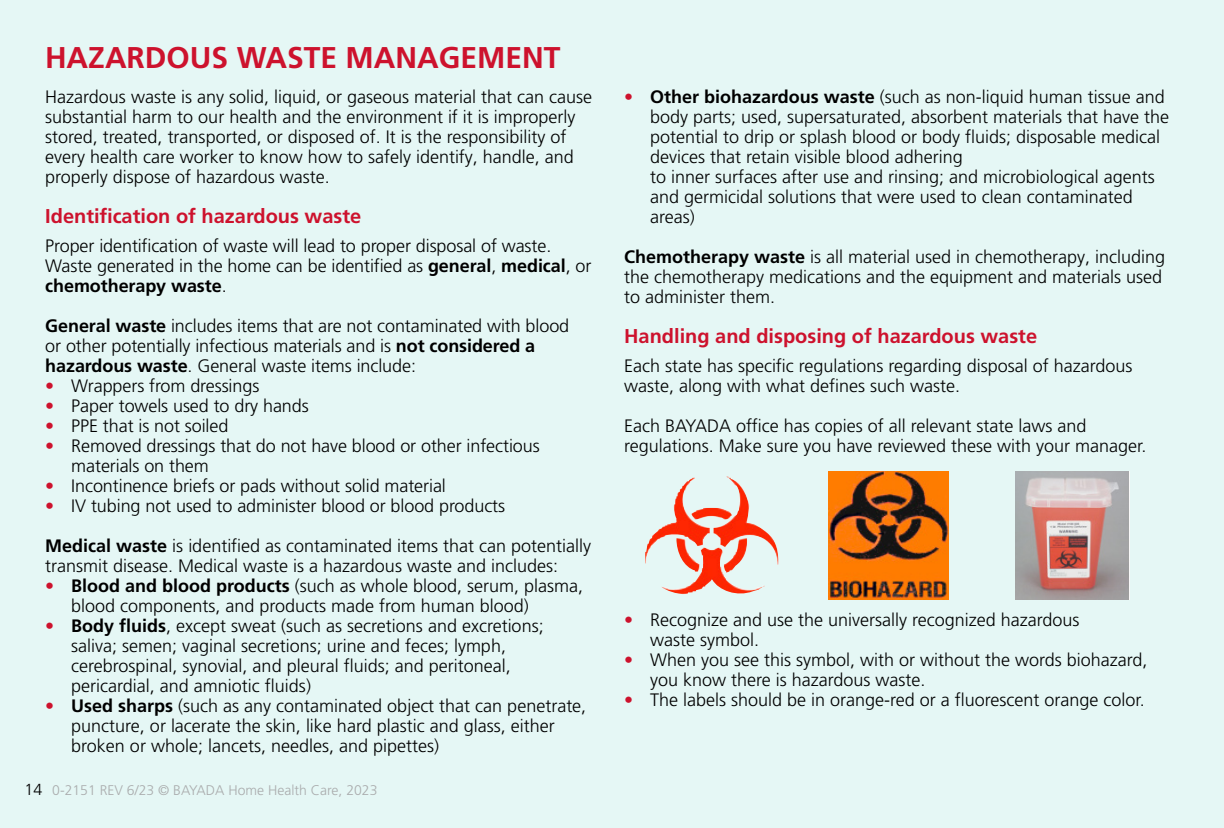
<style>
.page{position:relative;width:1224px;height:828px;background:#e5f7f5}
.page>*{position:absolute;margin:0;border:0;box-sizing:border-box;transform-origin:0 0}
.t1{font:700 30px "Frutiger LT Pro";color:#cd122d}
.t2{font:700 20px "Frutiger LT Pro";color:#cd122d}
.t3{font:300 18px/20px "Frutiger LT Pro";color:#000}
.t4{font:300 14px "Frutiger LT Pro";color:#aaacad}
.s1{font-weight:700}
.s2{color:#cd122d}
.s3{font-size:16px;color:#000}
</style>
<div class="page">
<img style="left:828px;top:472px;width:121px;height:127px">
<img style="left:1016px;top:472px;width:114px;height:127px">
<img style="left:645px;top:477px;width:133px;height:117px">
<h1 class="t1" style="left:45px;top:39px;width:517px">HAZARDOUS WASTE MANAGEMENT</h1>
<p class="t3" style="left:45px;top:87px;width:548px">Hazardous waste is any solid, liquid, or gaseous material that can cause substantial harm to our health and the environment if it is improperly stored, treated, transported, or disposed of. It is the responsibility of every health care worker to know how to safely identify, handle, and properly dispose of hazardous waste.</p>
<p class="t2" style="left:45px;top:204px;width:317px">Identification of hazardous waste</p>
<p class="t3" style="left:45px;top:236px;width:548px">Proper identification of waste will lead to proper disposal of waste.<br>Waste generated in the home can be identified as <span class="s1">general</span>, <span class="s1">medical</span>, or <span class="s1">chemotherapy waste</span>.</p>
<p class="t3" style="left:45px;top:316px;width:526px"><span class="s1">General waste</span> includes items that are not contaminated with blood or other potentially infectious materials and is <span class="s1">not considered a hazardous waste</span>. General waste items include:</p>
<p class="t3" style="left:45px;top:376px;width:216px"><span class="s2">•</span> Wrappers from dressings</p>
<p class="t3" style="left:45px;top:396px;width:265px"><span class="s2">•</span> Paper towels used to dry hands</p>
<p class="t3" style="left:45px;top:416px;width:185px"><span class="s2">•</span> PPE that is not soiled</p>
<p class="t3" style="left:71px;top:436px;width:470px;text-indent:-26px"><span class="s2">•</span> Removed dressings that do not have blood or other infectious materials on them</p>
<p class="t3" style="left:45px;top:476px;width:402px"><span class="s2">•</span> Incontinence briefs or pads without solid material</p>
<p class="t3" style="left:45px;top:496px;width:461px"><span class="s2">•</span> IV tubing not used to administer blood or blood products</p>
<p class="t3" style="left:45px;top:536px;width:547px"><span class="s1">Medical waste</span> is identified as contaminated items that can potentially transmit disease. Medical waste is a hazardous waste and includes:</p>
<p class="t3" style="left:71px;top:576px;width:513px;text-indent:-26px"><span class="s2">•</span> <span class="s1">Blood and blood products</span> (such as whole blood, serum, plasma, blood components, and products made from human blood)</p>
<p class="t3" style="left:71px;top:616px;width:474px;text-indent:-26px"><span class="s2">•</span> <span class="s1">Body fluids</span>, except sweat (such as secretions and excretions; saliva; semen; vaginal secretions; urine and feces; lymph, cerebrospinal, synovial, and pleural fluids; and peritoneal, pericardial, and amniotic fluids)</p>
<p class="t3" style="left:71px;top:696px;width:517px;text-indent:-26px"><span class="s2">•</span> <span class="s1">Used sharps</span> (such as any contaminated object that can penetrate, puncture, or lacerate the skin, like hard plastic and glass, either broken or whole; lancets, needles, and pipettes)</p>
<p class="t4" style="left:24px;top:782px;width:355px"><span class="s3">14</span> 0-2151 REV 6/23 © BAYADA Home Health Care, 2023</p>
<p class="t3" style="left:650px;top:87px;width:521px;text-indent:-26px"><span class="s2">•</span> <span class="s1">Other biohazardous waste</span> (such as non-liquid human tissue and body parts; used, supersaturated, absorbent materials that have the potential to drip or splash blood or body fluids; disposable medical devices that retain visible blood adhering<br>to inner surfaces after use and rinsing; and microbiological agents and germicidal solutions that were used to clean contaminated areas)</p>
<p class="t3" style="left:624px;top:247px;width:543px"><span class="s1">Chemotherapy waste</span> is all material used in chemotherapy, including the chemotherapy medications and the equipment and materials used to administer them.</p>
<p class="t2" style="left:624px;top:324px;width:414px">Handling and disposing of hazardous waste</p>
<p class="t3" style="left:624px;top:356px;width:510px">Each state has specific regulations regarding disposal of hazardous waste, along with what defines such waste.</p>
<p class="t3" style="left:624px;top:416px;width:524px">Each BAYADA office has copies of all relevant state laws and regulations. Make sure you have reviewed these with your manager.</p>
<p class="t3" style="left:650px;top:610px;width:431px;text-indent:-26px"><span class="s2">•</span> Recognize and use the universally recognized hazardous waste symbol.</p>
<p class="t3" style="left:650px;top:650px;width:499px;text-indent:-26px"><span class="s2">•</span> When you see this symbol, with or without the words biohazard, you know there is hazardous waste.</p>
<p class="t3" style="left:624px;top:690px;width:522px"><span class="s2">•</span> The labels should be in orange-red or a fluorescent orange color.</p>
</div>
